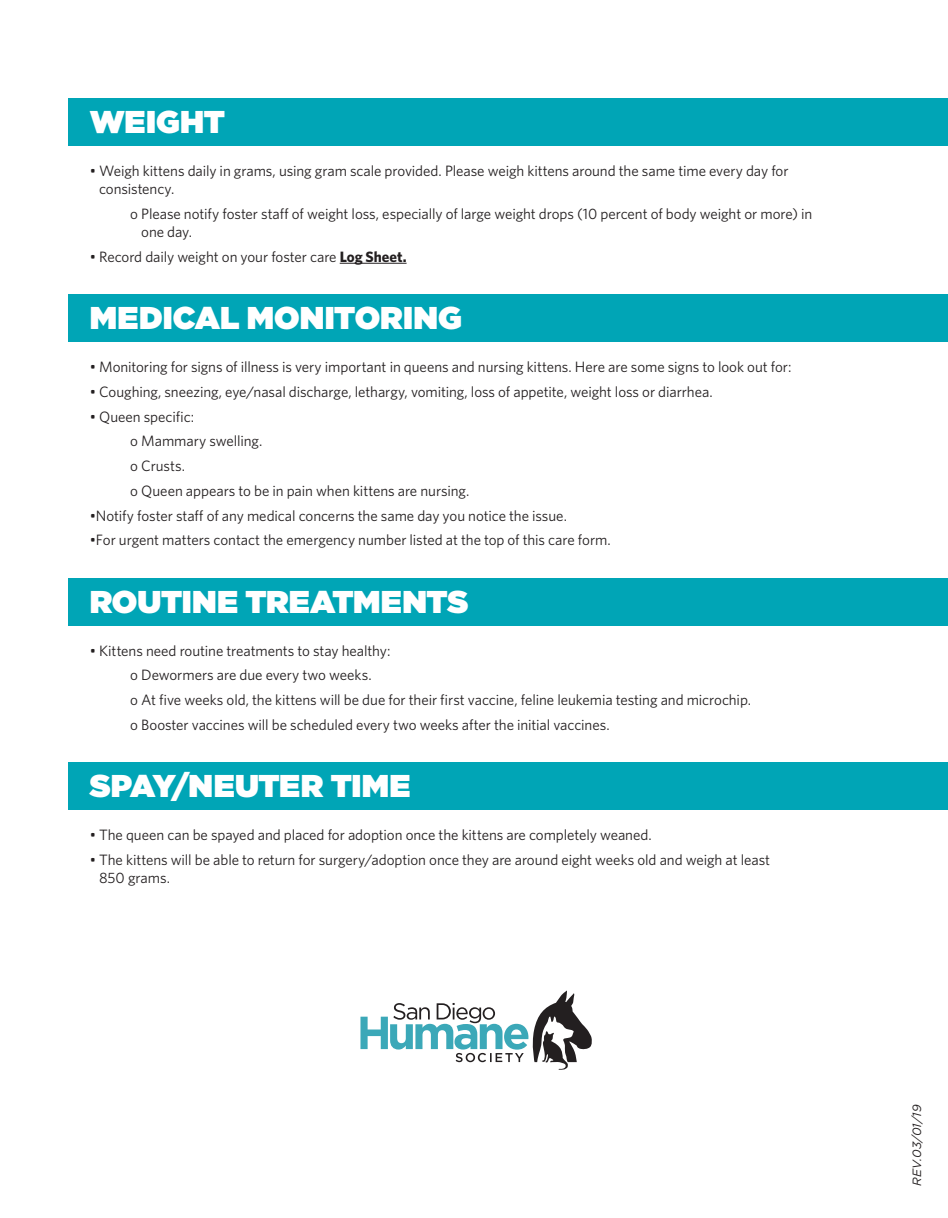
<style>
.page{position:relative;width:948px;height:1218px;background:#fff}
.page>*{position:absolute;margin:0;border:0;box-sizing:border-box;transform-origin:0 0}
.t1{font:900 31.5px "Gotham";color:#fff}
.t2{font:15px/18px "Whitney";letter-spacing:-.005em;color:#231f20}
.t3{font:italic 12px "Gotham";letter-spacing:.01em;color:#231f20}
.s1{font-weight:700}
</style>
<div class="page">
<div style="left:69px;top:98px;width:879px;height:48px;background:#00a5b6"></div>
<div style="left:69px;top:294px;width:879px;height:48px;background:#00a5b6"></div>
<div style="left:69px;top:577px;width:879px;height:48px;background:#00a5b6"></div>
<div style="left:69px;top:762px;width:879px;height:48px;background:#00a5b6"></div>
<hr style="left:340px;top:263px;width:66px;height:1px;background:#231f20">
<svg style="left:360px;top:990px;width:232px;height:79px"></svg>
<p class="t1" style="left:90px;top:100px;width:137px">WEIGHT</p>
<p class="t2" style="left:99px;top:162px;width:691px;text-indent:-9px">• Weigh kittens daily in grams, using gram scale provided. Please weigh kittens around the same time every day for consistency.</p>
<p class="t2" style="left:141px;top:204px;width:672px;text-indent:-11px">o Please notify foster staff of weight loss, especially of large weight drops (10 percent of body weight or more) in one day.</p>
<p class="t2" style="left:90px;top:247px;width:318px">• Record daily weight on your foster care <span class="s1">Log Sheet.</span></p>
<p class="t1" style="left:90px;top:295px;width:373px">MEDICAL MONITORING</p>
<p class="t2" style="left:90px;top:357px;width:703px">• Monitoring for signs of illness is very important in queens and nursing kittens. Here are some signs to look out for:</p>
<p class="t2" style="left:90px;top:382px;width:624px">• Coughing, sneezing, eye/nasal discharge, lethargy, vomiting, loss of appetite, weight loss or diarrhea.</p>
<p class="t2" style="left:90px;top:407px;width:106px">• Queen specific:</p>
<p class="t2" style="left:130px;top:432px;width:134px">o Mammary swelling.</p>
<p class="t2" style="left:130px;top:456px;width:56px">o Crusts.</p>
<p class="t2" style="left:130px;top:481px;width:340px">o Queen appears to be in pain when kittens are nursing.</p>
<p class="t2" style="left:90px;top:506px;width:479px">•Notify foster staff of any medical concerns the same day you notice the issue.</p>
<p class="t2" style="left:90px;top:531px;width:522px">•For urgent matters contact the emergency number listed at the top of this care form.</p>
<p class="t1" style="left:90px;top:579px;width:380px">ROUTINE TREATMENTS</p>
<p class="t2" style="left:90px;top:641px;width:302px">• Kittens need routine treatments to stay healthy:</p>
<p class="t2" style="left:130px;top:666px;width:243px">o Dewormers are due every two weeks.</p>
<p class="t2" style="left:130px;top:690px;width:622px">o At five weeks old, the kittens will be due for their first vaccine, feline leukemia testing and microchip.</p>
<p class="t2" style="left:130px;top:715px;width:481px">o Booster vaccines will be scheduled every two weeks after the initial vaccines.</p>
<p class="t1" style="left:90px;top:763px;width:322px">SPAY/NEUTER TIME</p>
<p class="t2" style="left:90px;top:825px;width:563px">• The queen can be spayed and placed for adoption once the kittens are completely weaned.</p>
<p class="t2" style="left:99px;top:850px;width:672px;text-indent:-9px">• The kittens will be able to return for surgery/adoption once they are around eight weeks old and weigh at least<br>850 grams.</p>
<p class="t3" style="left:909px;top:1186px;width:83px;rotate:-90deg">REV.03/01/19</p>
</div>
